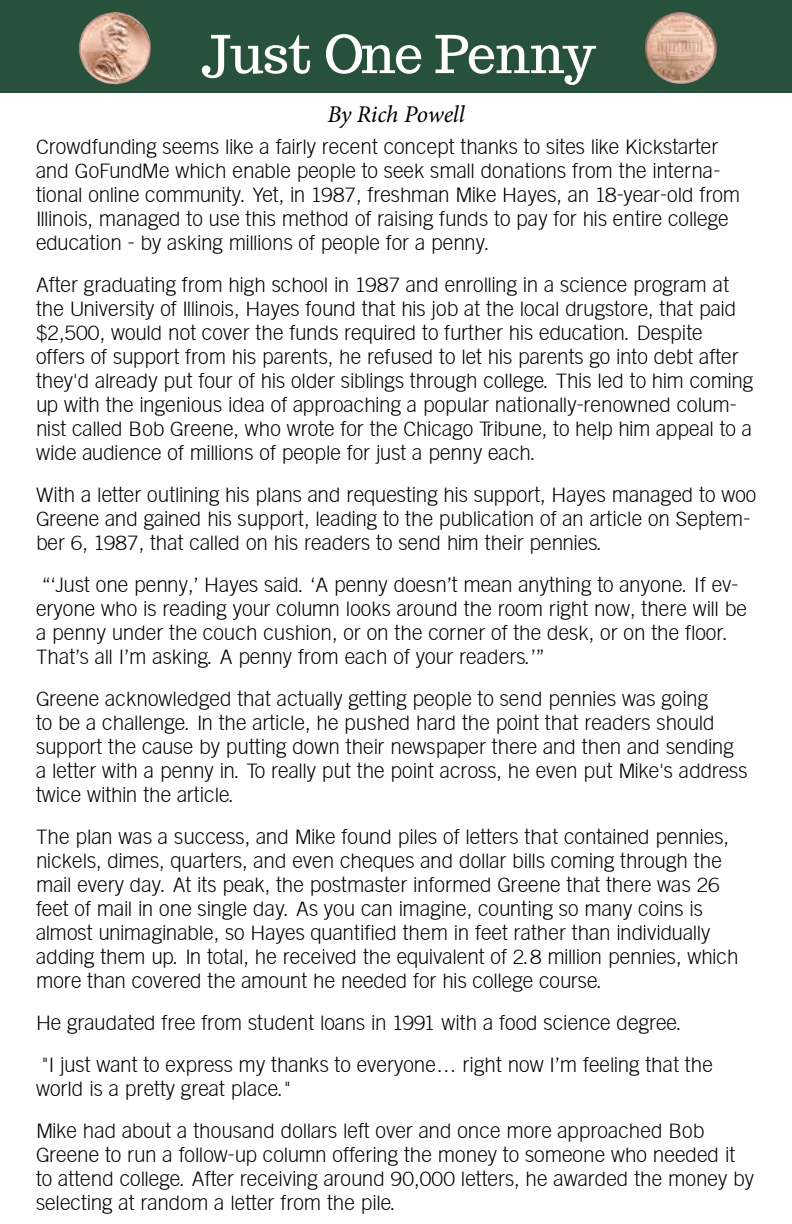
<style>
.page{position:relative;width:792px;height:1224px;background:#fff}
.page>*{position:absolute;margin:0;border:0;box-sizing:border-box;transform-origin:0 0}
.t1{font:52px "Trocchi";letter-spacing:-.015em;color:#fff}
.t2{font:italic 24px "Minion Pro";letter-spacing:-.015em;color:#000}
.t3{font:20px/24px "Goethe Gothic";color:#000}
</style>
<div class="page">
<div style="left:0;top:0;width:792px;height:92px;background:#28513c"></div>
<img style="left:78px;top:12px;width:73px;height:73px">
<img style="left:645px;top:14px;width:72px;height:70px">
<h1 class="t1" style="left:201px;top:20px;width:396px">Just One Penny</h1>
<p class="t2" style="left:328px;top:98px;width:139px">By Rich Powell</p>
<p class="t3" style="left:36px;top:135px;width:706px">Crowdfunding seems like a fairly recent concept thanks to sites like Kickstarter and GoFundMe which enable people to seek small donations from the interna&shy;tional online community. Yet, in 1987, freshman Mike Hayes, an 18-year-old from Illinois, managed to use this method of raising funds to pay for his entire college education - by asking millions of people for a penny.</p>
<p class="t3" style="left:36px;top:273px;width:719px">After graduating from high school in 1987 and enrolling in a science program at the University of Illinois, Hayes found that his job at the local drugstore, that paid $2,500, would not cover the funds required to further his education. Despite offers of support from his parents, he refused to let his parents go into debt after they'd already put four of his older siblings through college. This led to him coming up with the ingenious idea of approaching a popular nationally-renowned colum&shy;nist called Bob Greene, who wrote for the Chicago Tribune, to help him appeal to a wide audience of millions of people for just a penny each.</p>
<p class="t3" style="left:36px;top:483px;width:722px">With a letter outlining his plans and requesting his support, Hayes managed to woo<br>Greene and gained his support, leading to the publication of an article on Septem&shy;ber 6, 1987, that called on his readers to send him their pennies.</p>
<p class="t3" style="left:36px;top:573px;width:712px">“‘Just one penny,’ Hayes said. ‘A penny doesn’t mean anything to anyone. If ev&shy;eryone who is reading your column looks around the room right now, there will be a penny under the couch cushion, or on the corner of the desk, or on the floor.<br>That’s all I’m asking. A penny from each of your readers.’”</p>
<p class="t3" style="left:36px;top:687px;width:713px">Greene acknowledged that actually getting people to send pennies was going<br>to be a challenge. In the article, he pushed hard the point that readers should support the cause by putting down their newspaper there and then and sending a letter with a penny in. To really put the point across, he even put Mike's address twice within the article.</p>
<p class="t3" style="left:36px;top:825px;width:704px">The plan was a success, and Mike found piles of letters that contained pennies, nickels, dimes, quarters, and even cheques and dollar bills coming through the mail every day. At its peak, the postmaster informed Greene that there was 26 feet of mail in one single day. As you can imagine, counting so many coins is almost unimaginable, so Hayes quantified them in feet rather than individually adding them up. In total, he received the equivalent of 2.8 million pennies, which more than covered the amount he needed for his college course.</p>
<p class="t3" style="left:36px;top:1002px;width:678px;line-height:42px">He graudated free from student loans in 1991 with a food science degree.<br>"I just want to express my thanks to everyone… right now I’m feeling that the</p>
<p class="t3" style="left:36px;top:1068px;width:670px;line-height:42px">world is a pretty great place."<br>Mike had about a thousand dollars left over and once more approached Bob</p>
<p class="t3" style="left:36px;top:1143px;width:720px">Greene to run a follow-up column offering the money to someone who needed it to attend college. After receiving around 90,000 letters, he awarded the money by selecting at random a letter from the pile.</p>
</div>
